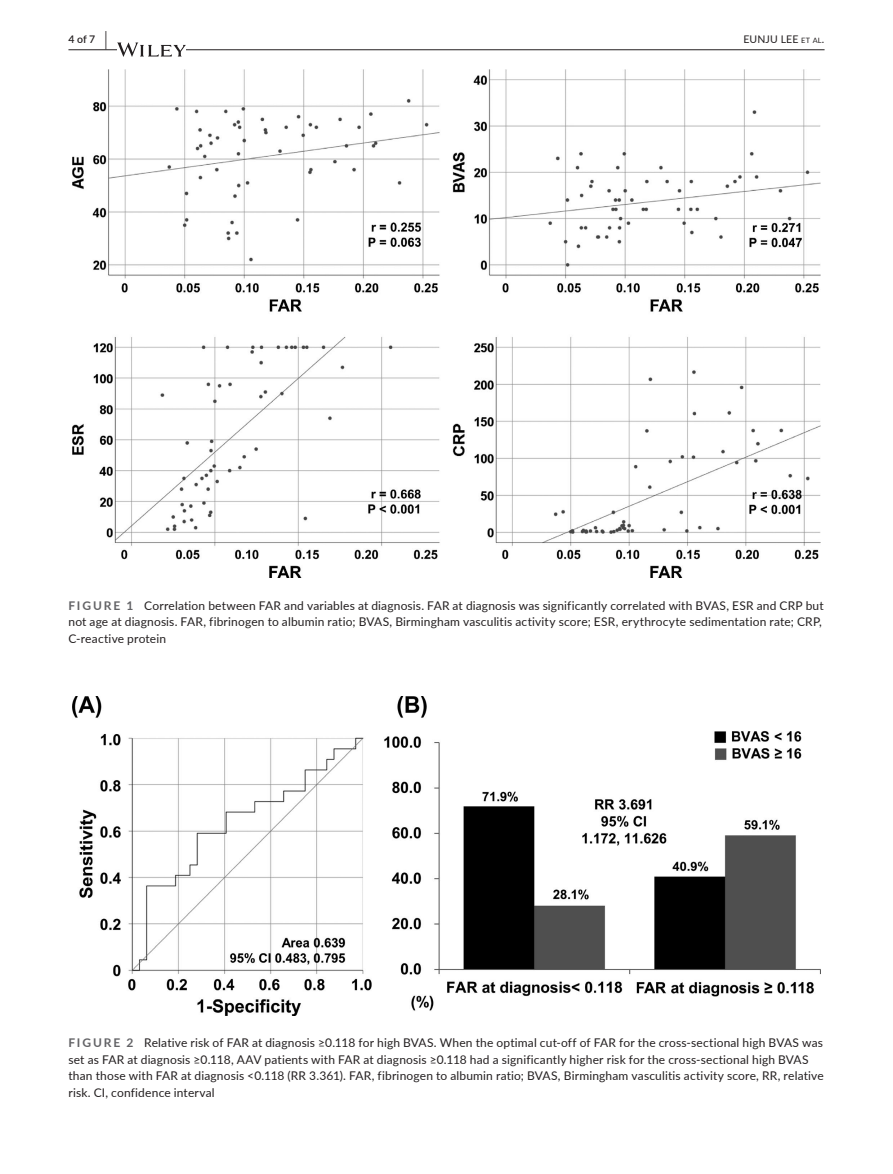
<style>
.page{position:relative;width:893px;height:1174px;background:#fff}
.page>*{position:absolute;margin:0;border:0;box-sizing:border-box;transform-origin:0 0}
.t1{font:12px/16.5px "Lato";letter-spacing:.015em;color:#231f20}
.t2{font:10.5px "Lato";letter-spacing:.02em;color:#231f20}
.t3{font:600 10.5px "Lato";color:#231f20}
.s1{font-size:19.5px}
.s2{font-size:7.35px}
.s3{font-weight:700;color:#636366}
</style>
<div class="page">
<hr style="left:68px;top:49px;width:756px;height:1px;background:#231f20">
<svg style="left:117px;top:42px;width:69px;height:15px"></svg>
<img style="left:72px;top:697px;width:749px;height:318px">
<img style="left:72px;top:69px;width:748px;height:508px">
<p class="t3" style="left:68px;top:31px;width:40px">4 of 7 <span class="s1">|</span></p>
<p class="t2" style="left:743px;top:31px;width:83px">EUNJU LEE <span class="s2">et al</span>.</p>
<p class="t1" style="left:68px;top:597px;width:757px"><span class="s3">FIGURE 1</span> Correlation between FAR and variables at diagnosis. FAR at diagnosis was significantly correlated with BVAS, ESR and CRP but not age at diagnosis. FAR, fibrinogen to albumin ratio; BVAS, Birmingham vasculitis activity score; ESR, erythrocyte sedimentation rate; CRP,<br>C-reactive protein</p>
<p class="t1" style="left:68px;top:1034px;width:757px"><span class="s3">FIGURE 2</span> Relative risk of FAR at diagnosis ≥0.118 for high BVAS. When the optimal cut-off of FAR for the cross-sectional high BVAS was set as FAR at diagnosis ≥0.118, AAV patients with FAR at diagnosis ≥0.118 had a significantly higher risk for the cross-sectional high BVAS than those with FAR at diagnosis &lt;0.118 (RR 3.361). FAR, fibrinogen to albumin ratio; BVAS, Birmingham vasculitis activity score, RR, relative risk. CI, confidence interval</p>
</div>
